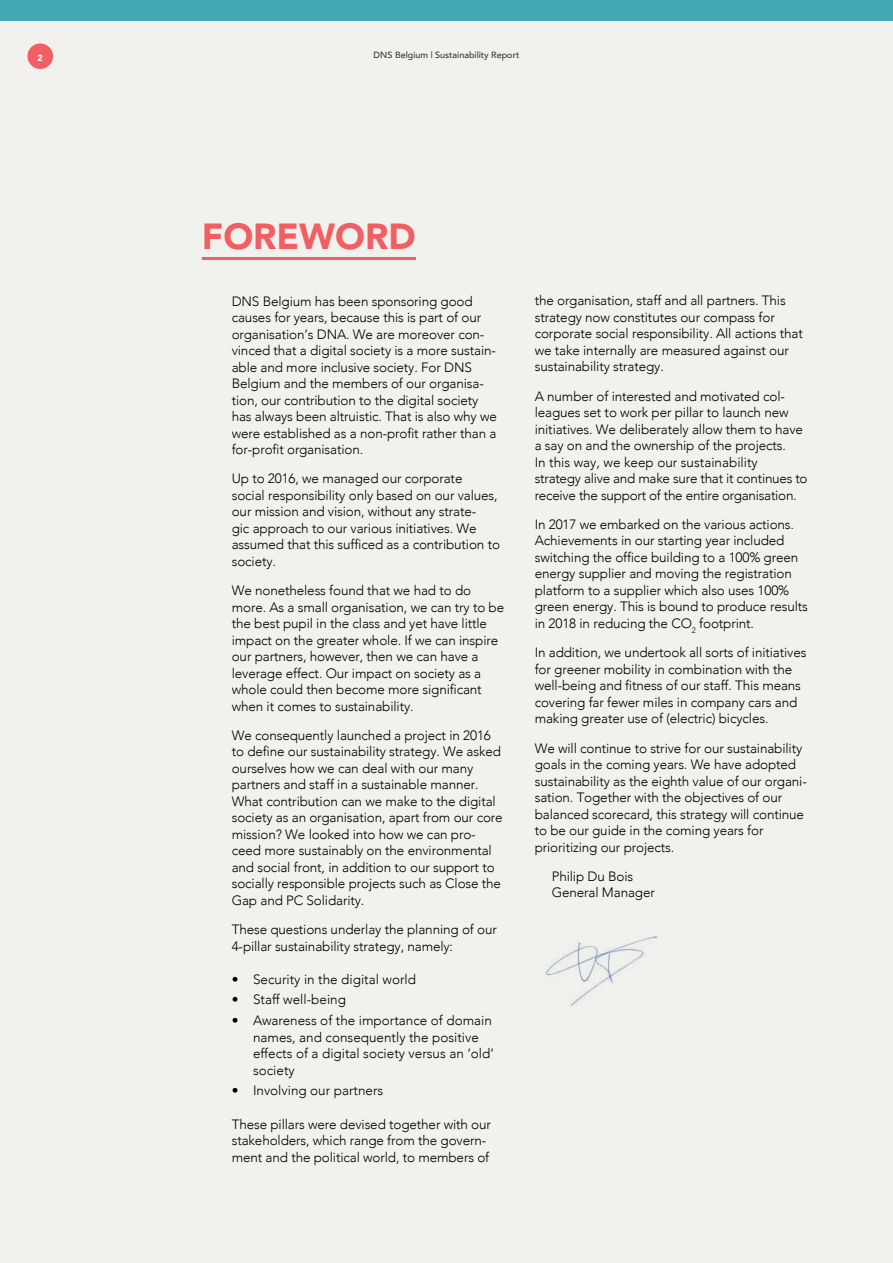
<style>
.page{position:relative;width:893px;height:1263px;background:#f1f1ee}
.page>*{position:absolute;margin:0;border:0;box-sizing:border-box;transform-origin:0 0}
.t1{font:900 36px "Avenir LT Std";color:#f25e62}
.t2{font:300 13.5px/16.5px "Avenir";letter-spacing:-.01em;color:#000}
.t3{font:500 9px "Avenir";color:#373736}
.t4{font:900 9px "Avenir";color:#fff}
</style>
<div class="page">
<div style="left:0;top:0;width:893px;height:21px;background:#42a9b2"></div>
<div style="left:27px;top:43px;width:26px;height:26px;background:#f25e62;border-radius:50%"></div>
<hr style="left:202px;top:257px;width:214px;height:3px;background:#f25e62">
<img style="left:545px;top:936px;width:114px;height:71px">
<p class="t4" style="left:38px;top:50px;width:7px">2</p>
<p class="t3" style="left:374px;top:47px;width:147px">DNS Belgium | Sustainability Report</p>
<h1 class="t1" style="left:202px;top:215px;width:215px">FOREWORD</h1>
<p class="t2" style="left:232px;top:293px;width:267px">DNS Belgium has been sponsoring good causes for years, because this is part of our organisation’s DNA. We are moreover con&shy;vinced that a digital society is a more sustain&shy;able and more inclusive society. For DNS Belgium and the members of our organisa&shy;tion, our contribution to the digital society has always been altruistic. That is also why we were established as a non-profit rather than a for-profit organisation.</p>
<p class="t2" style="left:232px;top:470px;width:270px">Up to 2016, we managed our corporate<br>social responsibility only based on our values, our mission and vision, without any strate-<br>gic approach to our various initiatives. We assumed that this sufficed as a contribution to society.</p>
<p class="t2" style="left:232px;top:582px;width:274px">We nonetheless found that we had to do more. As a small organisation, we can try to be the best pupil in the class and yet have little impact on the greater whole. If we can inspire our partners, however, then we can have a leverage effect. Our impact on society as a whole could then become more significant when it comes to sustainability.</p>
<p class="t2" style="left:232px;top:727px;width:272px">We consequently launched a project in 2016 to define our sustainability strategy. We asked ourselves how we can deal with our many partners and staff in a sustainable manner.<br>What contribution can we make to the digital society as an organisation, apart from our core mission? We looked into how we can pro&shy;ceed more sustainably on the environmental and social front, in addition to our support to socially responsible projects such as Close the Gap and PC Solidarity.</p>
<p class="t2" style="left:232px;top:921px;width:267px">These questions underlay the planning of our<br>4-pillar sustainability strategy, namely:</p>
<p class="t2" style="left:232px;top:971px;width:186px">• Security in the digital world</p>
<p class="t2" style="left:232px;top:991px;width:116px">• Staff well-being</p>
<p class="t2" style="left:253px;top:1012px;width:242px;text-indent:-21px">• Awareness of the importance of domain names, and consequently the positive effects of a digital society versus an ‘old’ society</p>
<p class="t2" style="left:232px;top:1082px;width:153px">• Involving our partners</p>
<p class="t2" style="left:232px;top:1116px;width:261px">These pillars were devised together with our stakeholders, which range from the govern&shy;ment and the political world, to members of</p>
<p class="t2" style="left:535px;top:292px;width:270px">the organisation, staff and all partners. This strategy now constitutes our compass for corporate social responsibility. All actions that we take internally are measured against our sustainability strategy.</p>
<p class="t2" style="left:535px;top:388px;width:274px">A number of interested and motivated col&shy;leagues set to work per pillar to launch new initiatives. We deliberately allow them to have a say on and the ownership of the projects.<br>In this way, we keep our sustainability<br>strategy alive and make sure that it continues to receive the support of the entire organisation.</p>
<p class="t2" style="left:535px;top:516px;width:275px">In 2017 we embarked on the various actions.<br>Achievements in our starting year included switching the office building to a 100% green energy supplier and moving the registration platform to a supplier which also uses 100% green energy. This is bound to produce results in 2018 in reducing the CO<sub>2</sub> footprint.</p>
<p class="t2" style="left:535px;top:644px;width:273px">In addition, we undertook all sorts of initiatives for greener mobility in combination with the well-being and fitness of our staff. This means covering far fewer miles in company cars and making greater use of (electric) bicycles.</p>
<p class="t2" style="left:535px;top:740px;width:274px">We will continue to strive for our sustainability goals in the coming years. We have adopted sustainability as the eighth value of our organi&shy;sation. Together with the objectives of our balanced scorecard, this strategy will continue to be our guide in the coming years for prioritizing our projects.</p>
<p class="t2" style="left:552px;top:868px;width:105px">Philip Du Bois<br>General Manager</p>
</div>
